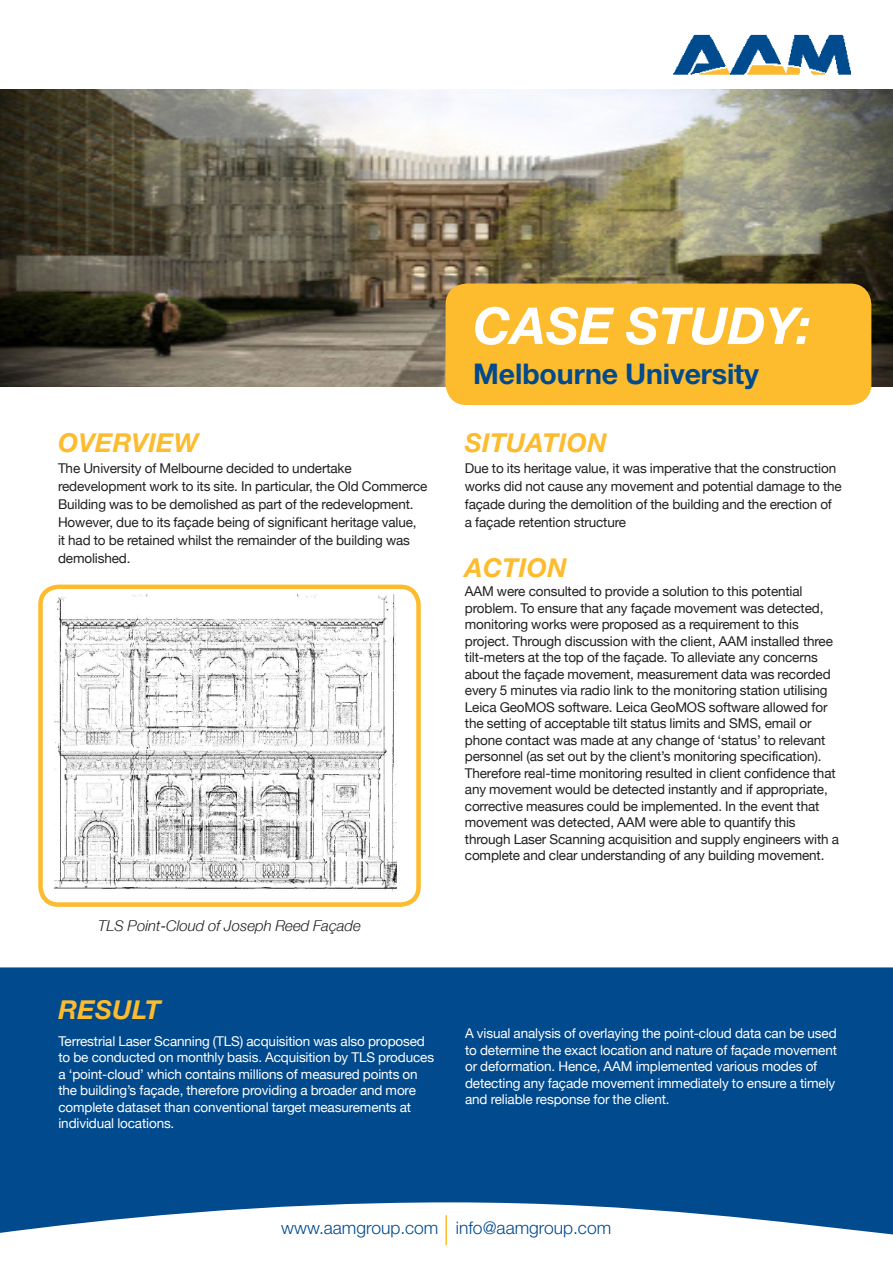
<style>
.page{position:relative;width:893px;height:1263px;background:#fff}
.page>*{position:absolute;margin:0;border:0;box-sizing:border-box;transform-origin:0 0}
.t1{font:italic 700 51px "Helvetica Neue";color:#fff}
.t2{font:700 28.5px "Helvetica Neue";letter-spacing:-.005em;color:#004a8d}
.Copy{font:italic 700 26.1px "Helvetica Neue";letter-spacing:.01em;color:#fdbb2e}
.Sub_Heading{font:italic 700 26.1px "Helvetica Neue";letter-spacing:.01em;color:#fdbb2e}
.t3{font:300 17.4px "Helvetica Neue";color:#004a8d}
.Copy-2{font:italic 15px "Helvetica Neue";color:#231f20}
.Copy-3{font:13.5px/16.5px "Helvetica Neue";letter-spacing:-.01em;color:#231f20}
.Copy-4{font:13.5px/16.5px "Helvetica Neue";letter-spacing:-.01em;color:#fff}
</style>
<div class="page">
<div style="left:0;top:967px;width:893px;height:235px;background:#004a8d"></div>
<svg style="left:0;top:1202px;width:893px;height:44px"></svg>
<hr style="left:445px;top:1215px;width:2px;height:30px;background:#fdbb2e">
<img style="left:673px;top:34px;width:178px;height:41px">
<img style="left:0;top:89px;width:893px;height:297px">
<div style="left:446px;top:284px;width:425px;height:121px;background:#fdbb2e;border-radius:21px"></div>
<img style="left:54px;top:594px;width:343px;height:297px">
<div style="left:38px;top:585px;width:383px;height:322px;border:4px solid #fdbb2e;border-radius:18px"></div>
<p class="Sub_Heading" style="left:58px;top:427px;width:142px">OVERVIEW</p>
<p class="Copy-3" style="left:58px;top:459px;width:371px;line-height:18px">The University of Melbourne decided to undertake redevelopment work to its site. In particular, the Old Commerce Building was to be demolished as part of the redevelopment.<br>However, due to its façade being of significant heritage value,<br>it had to be retained whilst the remainder of the building was demolished.</p>
<p class="Copy-2" style="left:98px;top:917px;width:264px">TLS Point-Cloud of Joseph Reed Façade</p>
<p class="t1" style="left:473px;top:294px;width:339px">CASE STUDY:</p>
<p class="t2" style="left:473px;top:356px;width:287px">Melbourne University</p>
<p class="Copy" style="left:465px;top:427px;width:143px">SITUATION</p>
<p class="Copy-3" style="left:465px;top:459px;width:378px;line-height:18px">Due to its heritage value, it was imperative that the construction works did not cause any movement and potential damage to the façade during the demolition of the building and the erection of a façade retention structure</p>
<p class="Copy" style="left:465px;top:552px;width:103px">ACTION</p>
<p class="Copy-3" style="left:465px;top:583px;width:376px">AAM were consulted to provide a solution to this potential problem. To ensure that any façade movement was detected, monitoring works were proposed as a requirement to this project. Through discussion with the client, AAM installed three tilt-meters at the top of the façade. To alleviate any concerns about the façade movement, measurement data was recorded every 5 minutes via radio link to the monitoring station utilising Leica GeoMOS software. Leica GeoMOS software allowed for the setting of acceptable tilt status limits and SMS, email or phone contact was made at any change of ‘status’ to relevant personnel (as set out by the client’s monitoring specification).<br>Therefore real-time monitoring resulted in client confidence that any movement would be detected instantly and if appropriate, corrective measures could be implemented. In the event that movement was detected, AAM were able to quantify this through Laser Scanning acquisition and supply engineers with a complete and clear understanding of any building movement.</p>
<p class="Sub_Heading" style="left:58px;top:993px;width:104px">RESULT</p>
<p class="Copy-4" style="left:58px;top:1033px;width:377px">Terrestrial Laser Scanning (TLS) acquisition was also proposed to be conducted on monthly basis. Acquisition by TLS produces a ‘point-cloud’ which contains millions of measured points on the building’s façade, therefore providing a broader and more complete dataset than conventional target measurements at individual locations.</p>
<p class="Copy-4" style="left:465px;top:1025px;width:373px">A visual analysis of overlaying the point-cloud data can be used to determine the exact location and nature of façade movement or deformation. Hence, AAM implemented various modes of detecting any façade movement immediately to ensure a timely and reliable response for the client.</p>
<p class="t3" style="left:281px;top:1217px;width:331px">www.aamgroup.com info@aamgroup.com</p>
</div>
